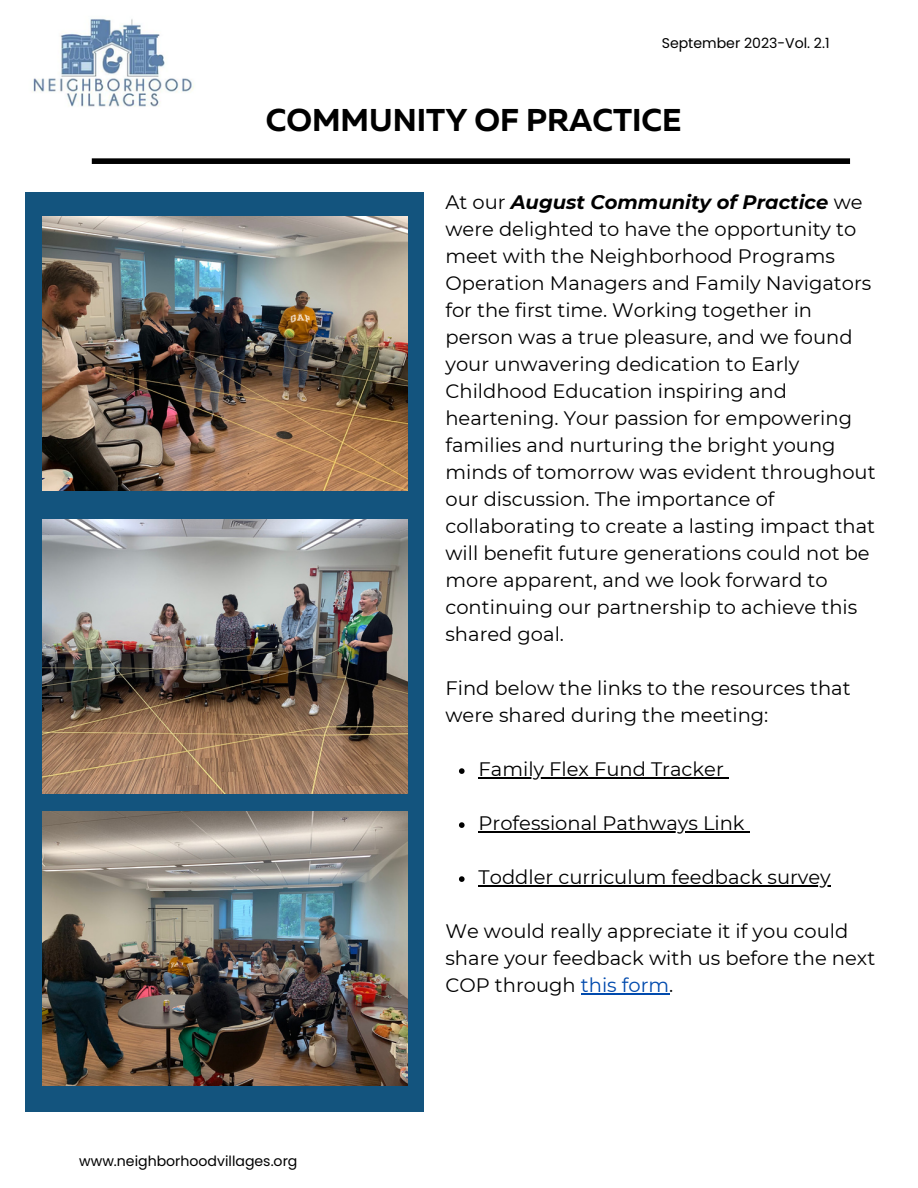
<style>
.page{position:relative;width:918px;height:1188px;background:#fff}
.page>*{position:absolute;margin:0;border:0;box-sizing:border-box;transform-origin:0 0}
.t1{font:700 31.5px "Muller";color:#000}
.t2{font:19.5px/27px "Montserrat";color:#000}
.t3{font:14.1px "Poppins";color:#000}
.s1{font-weight:700;font-style:italic}
.s2{color:#004aad}
</style>
<div class="page">
<div style="left:26px;top:192px;width:398px;height:919px;background:#13547e"></div>
<img style="left:32px;top:19px;width:162px;height:88px">
<img style="left:43px;top:217px;width:364px;height:273px">
<img style="left:43px;top:520px;width:364px;height:273px">
<img style="left:43px;top:812px;width:364px;height:273px">
<svg style="left:459px;top:768px;width:6px;height:6px"></svg>
<hr style="left:479px;top:777px;width:245px;height:1px;background:#000">
<svg style="left:459px;top:822px;width:6px;height:6px"></svg>
<hr style="left:479px;top:831px;width:266px;height:1px;background:#000">
<svg style="left:459px;top:876px;width:6px;height:6px"></svg>
<hr style="left:479px;top:885px;width:352px;height:1px;background:#000">
<hr style="left:581px;top:993px;width:88px;height:1px;background:#004aad">
<div style="left:92px;top:158px;width:758px;height:6px;background:#000"></div>
<p class="t3" style="left:662px;top:33px;width:169px">September 2023-Vol. 2.1</p>
<p class="t1" style="left:266px;top:107px;width:417px">COMMUNITY OF PRACTICE</p>
<p class="t2" style="left:445px;top:189px;width:432px">At our <span class="s1">August Community of Practice</span> we were delighted to have the opportunity to meet with the Neighborhood Programs Operation Managers and Family Navigators for the first time. Working together in person was a true pleasure, and we found your unwavering dedication to Early Childhood Education inspiring and heartening. Your passion for empowering families and nurturing the bright young minds of tomorrow was evident throughout our discussion. The importance of collaborating to create a lasting impact that will benefit future generations could not be more apparent, and we look forward to continuing our partnership to achieve this shared goal.</p>
<p class="t2" style="left:445px;top:675px;width:407px">Find below the links to the resources that were shared during the meeting:</p>
<p class="t2" style="left:479px;top:756px;width:247px">Family Flex Fund Tracker</p>
<p class="t2" style="left:479px;top:810px;width:268px">Professional Pathways Link</p>
<p class="t2" style="left:479px;top:864px;width:354px">Toddler curriculum feedback survey</p>
<p class="t3" style="left:79px;top:1151px;width:220px">www.neighborhoodvillages.org</p>
<p class="t2" style="left:445px;top:918px;width:431px">We would really appreciate it if you could share your feedback with us before the next<br>COP through <span class="s2">this form</span>.</p>
</div>
